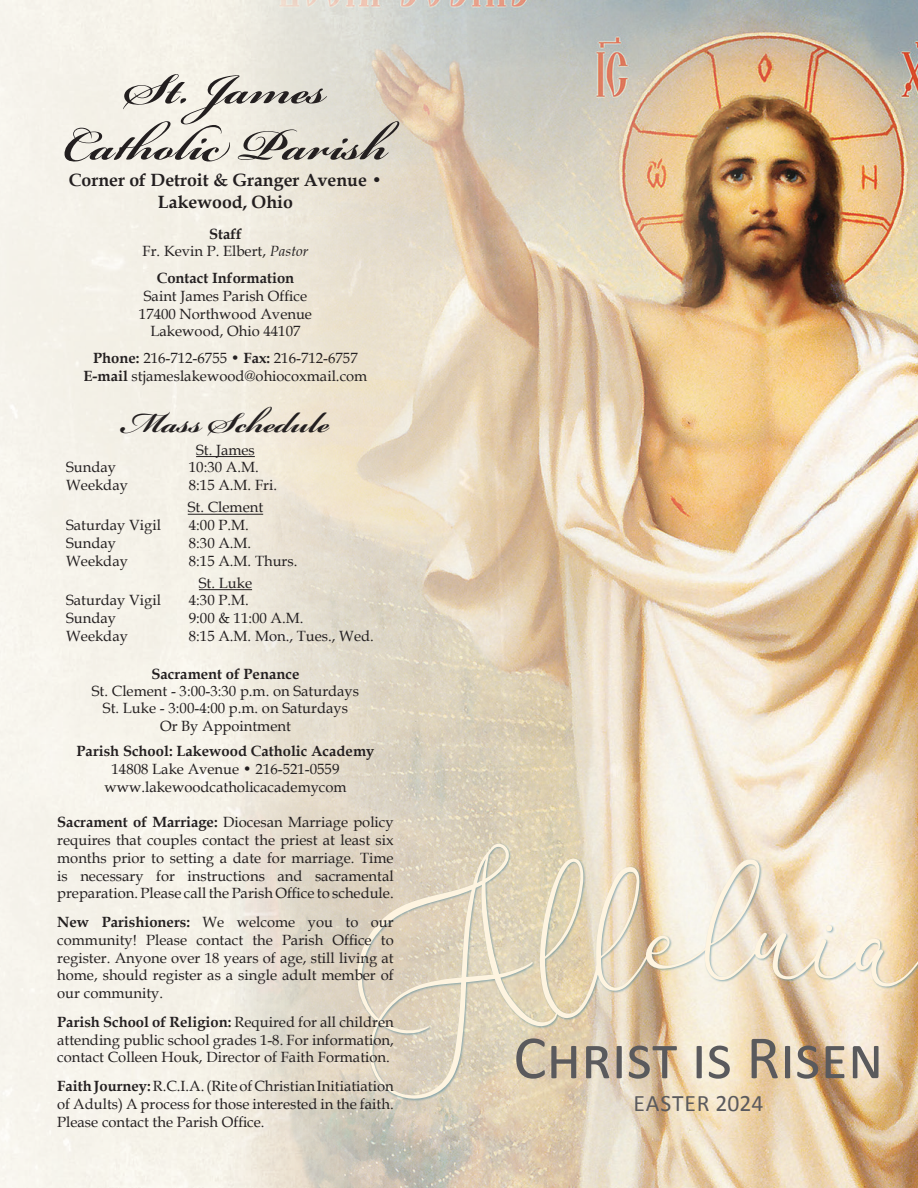
<style>
.page{position:relative;width:918px;height:1188px;background:#fff}
.page>*{position:absolute;margin:0;border:0;box-sizing:border-box;transform-origin:0 0}
.t1{font:700 66.6px/56.1px "Bickham Script Pro";color:#231f20;text-align:center}
.t2{font:62.1px "Calibri";color:#5a5a5d}
.t3{font:700 44.4px "Bickham Script Pro 3";color:#231f20}
.t4{font:23.7px "Calibri";letter-spacing:.03em;color:#5a5a5d}
.t5{font:700 17.7px/21.3px "Book Antiqua";color:#231f20;text-align:center}
.t6{font:14.85px/17.7px "Book Antiqua";color:#231f20;text-align:center}
.s1{font-weight:700}
.s2{font-style:italic}
</style>
<div class="page">
<img style="left:224px;top:0;width:694px;height:1188px">
<svg style="left:357px;top:844px;width:561px;height:255px;background:#e6d7be"></svg>
<hr style="left:196px;top:456px;width:59px;height:1px;background:#231f20">
<hr style="left:188px;top:514px;width:75px;height:1px;background:#231f20">
<hr style="left:199px;top:589px;width:53px;height:1px;background:#231f20">
<p class="t1" style="left:63px;top:52px;width:326px">St. James<br>Catholic Parish</p>
<p class="t5" style="left:69px;top:170px;width:315px">Corner of Detroit &amp; Granger Avenue •<br>Lakewood, Ohio</p>
<p class="t6" style="left:143px;top:224px;width:167px"><span class="s1">Staff<br></span>Fr. Kevin P. Elbert, <span class="s2">Pastor</span></p>
<p class="t6" style="left:139px;top:269px;width:175px"><span class="s1">Contact Information<br></span>Saint James Parish Office<br>17400 Northwood Avenue<br>Lakewood, Ohio 44107</p>
<p class="t6" style="left:84px;top:349px;width:285px"><span class="s1">Phone:</span> 216-712-6755 • <span class="s1">Fax:</span> 216-712-6757<br><span class="s1">E-mail</span> stjameslakewood@ohiocoxmail.com</p>
<p class="t3" style="left:122px;top:391px;width:209px">Mass Schedule</p>
<p class="t6" style="left:196px;top:440px;width:60px">St. James</p>
<p class="t6" style="left:66px;top:458px;width:51px">Sunday</p>
<p class="t6" style="left:189px;top:458px;width:71px">10:30 A.M.</p>
<p class="t6" style="left:66px;top:476px;width:63px">Weekday</p>
<p class="t6" style="left:188px;top:474px;width:91px;line-height:22.2px;text-align:left">8:15 A.M. Fri.<br>St. Clement</p>
<p class="t6" style="left:66px;top:516px;width:96px">Saturday Vigil</p>
<p class="t6" style="left:189px;top:516px;width:61px">4:00 P.M.</p>
<p class="t6" style="left:66px;top:534px;width:51px">Sunday</p>
<p class="t6" style="left:189px;top:534px;width:64px">8:30 A.M.</p>
<p class="t6" style="left:66px;top:551px;width:63px">Weekday</p>
<p class="t6" style="left:199px;top:549px;width:100px;line-height:22.2px;text-align:left;text-indent:-10px">8:15 A.M. Thurs.<br>St. Luke</p>
<p class="t6" style="left:66px;top:591px;width:96px">Saturday Vigil</p>
<p class="t6" style="left:189px;top:591px;width:61px">4:30 P.M.</p>
<p class="t6" style="left:66px;top:609px;width:51px">Sunday</p>
<p class="t6" style="left:189px;top:609px;width:116px">9:00 &amp; 11:00 A.M.</p>
<p class="t6" style="left:66px;top:627px;width:63px">Weekday</p>
<p class="t6" style="left:189px;top:627px;width:186px">8:15 A.M. Mon., Tues., Wed.</p>
<p class="t6" style="left:92px;top:666px;width:269px;line-height:16.2px"><span class="s1">Sacrament of Penance<br></span>St. Clement - 3:00-3:30 p.m. on Saturdays</p>
<p class="t6" style="left:103px;top:699px;width:247px">St. Luke - 3:00-4:00 p.m. on Saturdays<br>Or By Appointment</p>
<p class="t6" style="left:77px;top:742px;width:299px"><span class="s1">Parish School: Lakewood Catholic Academy<br></span>14808 Lake Avenue • 216-521-0559 www.lakewoodcatholicacademycom</p>
<p class="t6" style="left:57px;top:813px;width:338px;text-align:justify"><span class="s1">Sacrament of Marriage:</span> Diocesan Marriage policy requires that couples contact the priest at least six months prior to setting a date for marriage. Time is necessary for instructions and sacramental preparation. Please call the Parish Office to schedule.</p>
<p class="t6" style="left:57px;top:913px;width:338px;text-align:justify"><span class="s1">New Parishioners:</span> We welcome you to our community! Please contact the Parish Office to register. Anyone over 18 years of age, still living at home, should register as a single adult member of our community.</p>
<p class="t6" style="left:57px;top:1013px;width:338px;text-align:justify"><span class="s1">Parish School of Religion:</span> Required for all children attending public school grades 1-8. For information, contact Colleen Houk, Director of Faith Formation.</p>
<p class="t6" style="left:57px;top:1077px;width:338px;text-align:justify"><span class="s1">Faith Journey:</span> R.C.I.A. (Rite of Christian Initiatiation of Adults) A process for those interested in the faith.<br>Please contact the Parish Office.</p>
<p class="t2" style="left:513px;top:1014px;width:372px">Christ is Risen</p>
<p class="t4" style="left:634px;top:1087px;width:132px">EASTER 2024</p>
</div>
